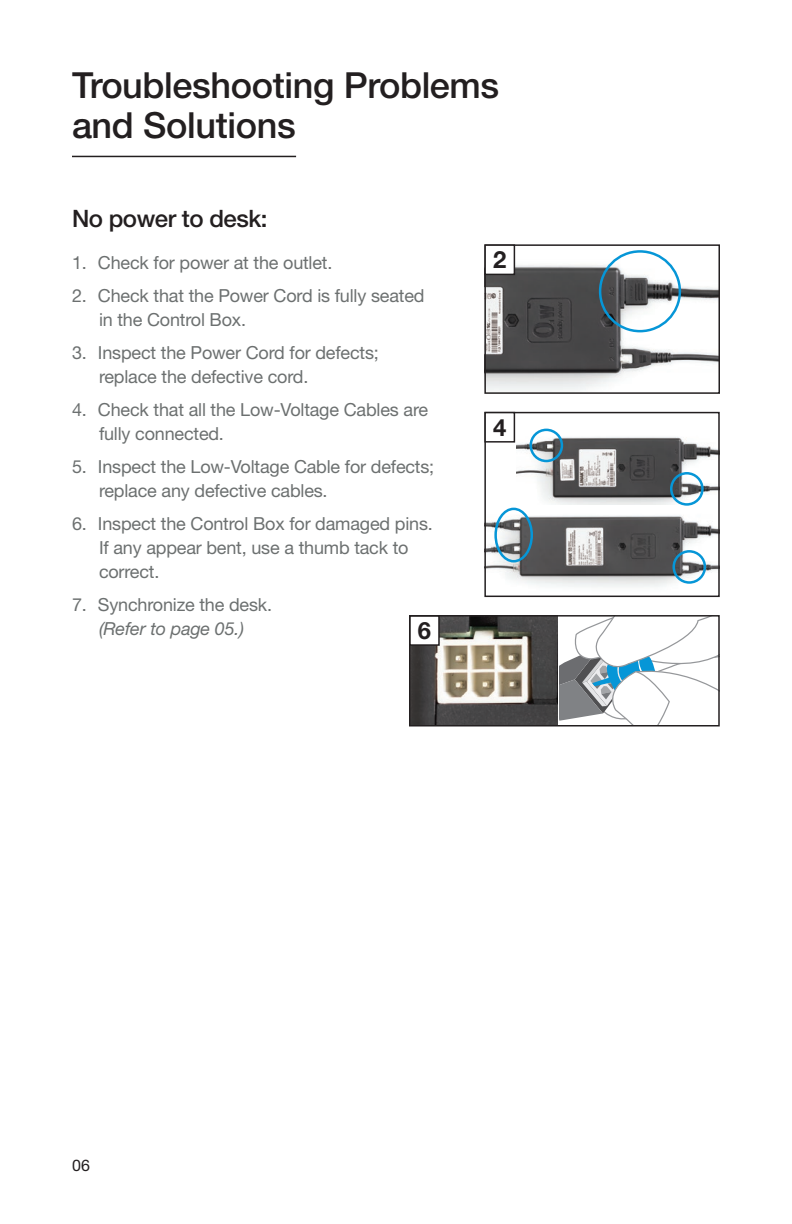
<style>
.page{position:relative;width:792px;height:1224px;background:#fff}
.page>*{position:absolute;margin:0;border:0;box-sizing:border-box;transform-origin:0 0}
.t1{font:500 36px/40px "Helvetica Neue LT Pro";letter-spacing:-.01em;color:#231f20}
.t2{font:500 24px "Helvetica Neue LT Pro";letter-spacing:-.02em;color:#231f20}
.t3{font:700 23.8px "Helvetica Neue LT Pro";color:#231f20}
.t4{font:18px/24px "Helvetica Neue LT Pro";letter-spacing:-.01em;color:#6c7070}
.t5{font:italic 18px "Helvetica Neue LT Pro";letter-spacing:-.01em;color:#6c7070}
.t6{font:16px "Helvetica Neue LT Pro";color:#231f20}
</style>
<div class="page">
<img style="left:487px;top:260px;width:230px;height:131px">
<div style="left:599px;top:250px;width:82px;height:82px;border:2px solid #0696d7;border-radius:50%"></div>
<div style="left:484px;top:244px;width:236px;height:150px;border:2px solid #231f20"></div>
<div style="left:485px;top:245px;width:29px;height:29px;background:#fff"></div>
<div style="left:484px;top:244px;width:31px;height:31px;border:2px solid #231f20"></div>
<img style="left:516px;top:428px;width:201px;height:78px">
<img style="left:487px;top:507px;width:230px;height:80px">
<div style="left:672px;top:550px;width:34px;height:34px;border:2px solid #0696d7;border-radius:50%"></div>
<div style="left:670px;top:472px;width:34px;height:34px;border:2px solid #0696d7;border-radius:50%"></div>
<div style="left:530px;top:429px;width:33px;height:33px;border:2px solid #0696d7;border-radius:50%"></div>
<div style="left:494px;top:508px;width:39px;height:55px;border:2px solid #0696d7;border-radius:50%"></div>
<div style="left:484px;top:412px;width:236px;height:185px;border:2px solid #231f20"></div>
<div style="left:484px;top:412px;width:31px;height:31px;border:2px solid #231f20"></div>
<img style="left:412px;top:618px;width:145px;height:105px">
<svg style="left:560px;top:618px;width:157px;height:105px"></svg>
<div style="left:410px;top:616px;width:29px;height:29px;background:#fff"></div>
<div style="left:409px;top:615px;width:31px;height:31px;border:2px solid #231f20"></div>
<div style="left:409px;top:615px;width:311px;height:111px;border:2px solid #231f20"></div>
<hr style="left:72px;top:156px;width:224px;height:1px;background:#231f20">
<h1 class="t1" style="left:72px;top:64px;width:429px">Troubleshooting Problems and Solutions</h1>
<h2 class="t2" style="left:72px;top:204px;width:197px">No power to desk:</h2>
<p class="t4" style="left:72px;top:250px;width:262px">1. Check for power at the outlet.</p>
<p class="t4" style="left:99px;top:283px;width:327px;text-indent:-27px">2. Check that the Power Cord is fully seated in the Control Box.</p>
<p class="t4" style="left:99px;top:340px;width:281px;text-indent:-27px">3. Inspect the Power Cord for defects; replace the defective cord.</p>
<p class="t4" style="left:99px;top:397px;width:331px;text-indent:-27px">4. Check that all the Low-Voltage Cables are fully connected.</p>
<p class="t4" style="left:99px;top:454px;width:337px;text-indent:-27px">5. Inspect the Low-Voltage Cable for defects; replace any defective cables.</p>
<p class="t4" style="left:99px;top:511px;width:335px;text-indent:-27px">6. Inspect the Control Box for damaged pins.<br>If any appear bent, use a thumb tack to correct.</p>
<p class="t4" style="left:72px;top:592px;width:202px">7. Synchronize the desk.</p>
<p class="t5" style="left:99px;top:617px;width:147px">(Refer to page 05.)</p>
<h3 class="t3" style="left:418px;top:615px;width:15px">6</h3>
<h3 class="t3" style="left:493px;top:245px;width:15px">2</h3>
<h3 class="t3" style="left:493px;top:412px;width:15px">4</h3>
<p class="t6" style="left:72px;top:1156px;width:20px">06</p>
</div>
